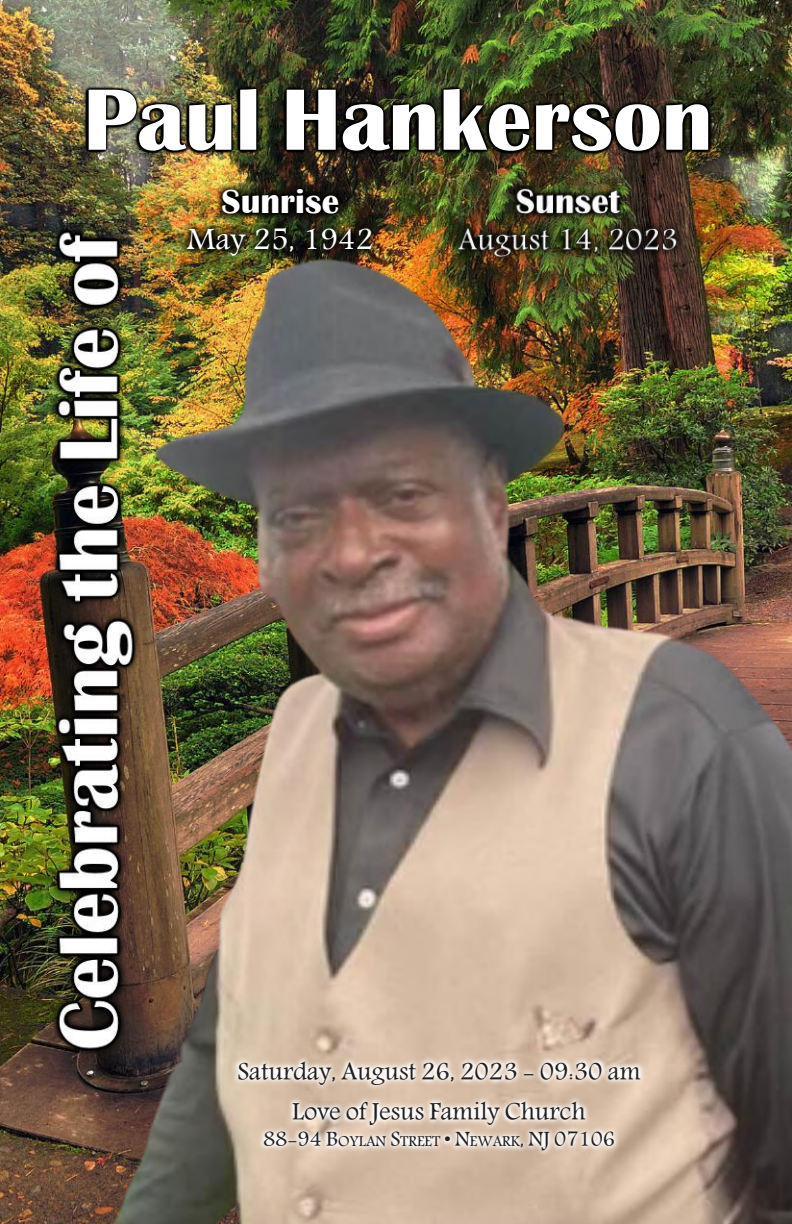
<style>
.page{position:relative;width:792px;height:1224px;background:#fff}
.page>*{position:absolute;margin:0;border:0;box-sizing:border-box;transform-origin:0 0}
.t1{font:90px "Ayar Juno";color:#fff}
.t2{font:34.8px "Ayar Juno";color:#fff}
.t3{font:32px "Andalus";color:#fff}
.t4{font:26px/40px "Andalus";color:#231f20;text-align:center}
.t5{font:22px "Andalus";color:#231f20}
.s1{font-size:15.8px}
</style>
<div class="page">
<img style="left:0;top:0;width:792px;height:1224px">
<img style="left:107px;top:258px;width:685px;height:966px">
<img style="left:49px;top:224px;width:92px;height:833px">
<img style="left:84px;top:84px;width:629px;height:72px">
<img style="left:232px;top:1056px;width:414px;height:101px">
<img style="left:450px;top:180px;width:235px;height:85px">
<img style="left:179px;top:181px;width:202px;height:84px">
<h1 class="t1" style="left:83px;top:55px;width:631px">Paul Hankerson</h1>
<h2 class="t2" style="left:222px;top:177px;width:119px">Sunrise</h2>
<p class="t3" style="left:187px;top:216px;width:188px">May 25, 1942</p>
<p class="t4" style="left:237px;top:1052px;width:405px">Saturday, August 26, 2023 - 09:30 am<br>Love of Jesus Family Church</p>
<p class="t5" style="left:263px;top:1123px;width:353px">88-94 B<span class="s1">OYLAN</span> S<span class="s1">TREET</span> • N<span class="s1">EWARK</span>, NJ 07106</p>
</div>
